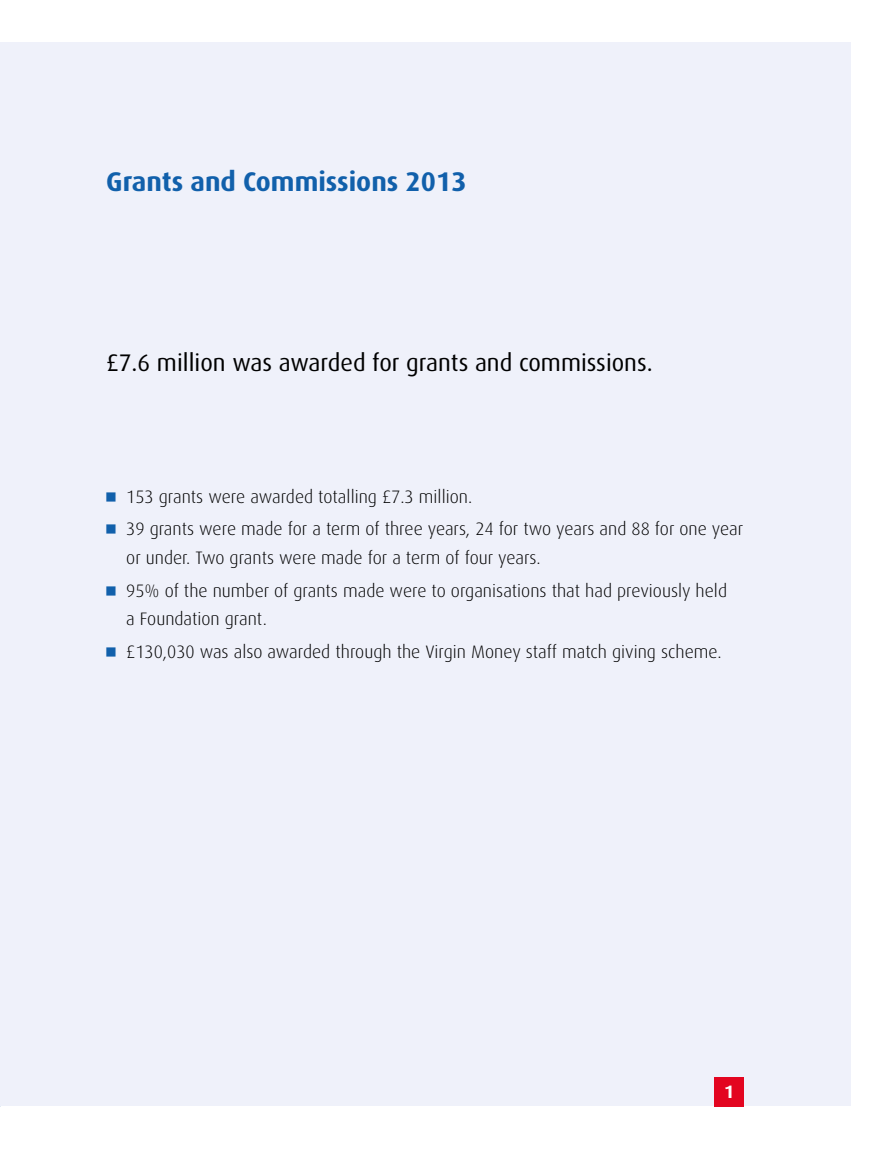
<style>
.page{position:relative;width:893px;height:1149px;background:#fff}
.page>*{position:absolute;margin:0;border:0;box-sizing:border-box;transform-origin:0 0}
.t1{font:700 27px "Dax";color:#1160ab}
.t2{font:24px "Dax";color:#000}
.t3{font:300 18px/32.7px "Dax";color:#000}
.t4{font:700 18px "Dax";color:#fff}
.s1{font-family:"Commercial Pi BT";font-weight:400;color:#1160ab}
</style>
<div class="page">
<div style="left:0;top:43px;width:850px;height:1063px;background:#eff1fa"></div>
<div style="left:714px;top:1076px;width:30px;height:30px;background:#e30520"></div>
<h1 class="t1" style="left:106px;top:166px;width:362px">Grants and Commissions 2013</h1>
<h2 class="t2" style="left:106px;top:349px;width:548px">£7.6 million was awarded for grants and commissions.</h2>
<p class="t3" style="left:106px;top:480px;width:638px"><span class="s1">4</span> 153 grants were awarded totalling £7.3 million.<br><span class="s1">4</span> 39 grants were made for a term of three years, 24 for two years and 88 for one year</p>
<p class="t3" style="left:106px;top:541px;width:622px;text-indent:20px">or under. Two grants were made for a term of four years.<br><span class="s1">4</span> 95% of the number of grants made were to organisations that had previously held</p>
<p class="t3" style="left:106px;top:602px;width:617px;text-indent:20px">a Foundation grant.<br><span class="s1">4</span> £130,030 was also awarded through the Virgin Money staff match giving scheme.</p>
<p class="t4" style="left:724px;top:1081px;width:12px">1</p>
</div>
